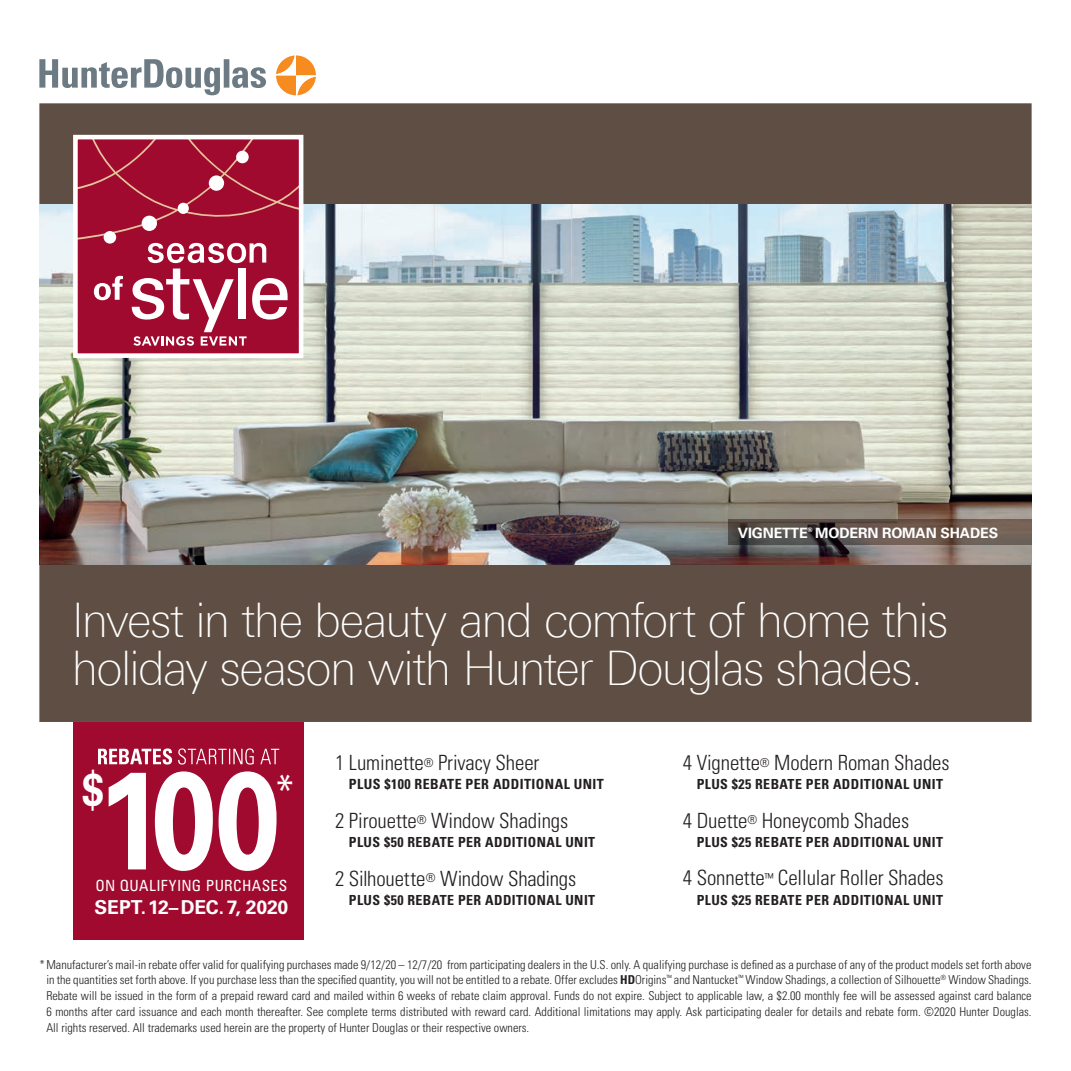
<style>
.page{position:relative;width:1071px;height:1071px;background:#fff}
.page>*{position:absolute;margin:0;border:0;box-sizing:border-box;transform-origin:0 0}
.t1{font:700 138.42px "Univers LT Std";color:#fff;scale:.86 1}
.t2{font:100 47.77px/48.6px "Univers Next Pro";letter-spacing:-.035em;color:#fff}
.t3{font:700 47.07px "Univers LT Std";color:#fff;scale:.86 1}
.t4{font:condensed 45.32px "Univers LT Std";color:#fff;scale:.85 1}
.t5{font:300 condensed 21px "Univers LT Std";letter-spacing:-.005em;color:#231f20}
.t6{font:700 19.25px "Univers LT Std";letter-spacing:-.01em;color:#fff}
.t7{font:condensed 15.4px "Univers LT Std";letter-spacing:.02em;color:#fff}
.t8{font:700 14.17px "Univers LT Std";letter-spacing:-.01em;color:#fff}
.t9{font:700 condensed 14px "Univers LT Std";letter-spacing:.03em;color:#231f20}
.t10{font:700 condensed 13.83px "Univers LT Std";letter-spacing:.03em;color:#231f20}
.t11{font:300 condensed 12.25px/15.8px "Univers LT Std";color:#231f20;text-align:justify}
.t12{font:900 6.12px "Univers LT Std";color:#fff}
.s1{font-weight:700}
</style>
<div class="page">
<div style="left:39px;top:103px;width:993px;height:102px;background:#5f4e43"></div>
<div style="left:39px;top:563px;width:993px;height:159px;background:#5f4e43"></div>
<svg style="left:276px;top:55px;width:40px;height:40px"></svg>
<svg style="left:39px;top:59px;width:227px;height:36px"></svg>
<div style="left:73px;top:722px;width:230px;height:263px;background:#a00a2f"></div>
<img style="left:39px;top:205px;width:993px;height:359px">
<div style="left:75px;top:137px;width:226px;height:219px;background:#a00a2f"></div>
<svg style="left:79px;top:141px;width:218px;height:205px"></svg>
<div style="left:236px;top:151px;width:13px;height:12px;background:#fff;border-radius:50%"></div>
<div style="left:104px;top:231px;width:12px;height:13px;background:#fff;border-radius:50%"></div>
<div style="left:178px;top:203px;width:11px;height:11px;background:#fff;border-radius:50%"></div>
<div style="left:209px;top:175px;width:15px;height:16px;background:#fff;border-radius:50%"></div>
<div style="left:142px;top:216px;width:15px;height:15px;background:#fff;border-radius:50%"></div>
<div style="left:73px;top:135px;width:230px;height:223px;border:5px solid #fff"></div>
<svg style="left:728px;top:520px;width:304px;height:25px;background:#5d5049"></svg>
<div style="left:0;top:941px;width:1071px;height:130px;background:#fff"></div>
<svg style="left:98px;top:748px;width:181px;height:17px"></svg>
<p class="t8" style="left:738px;top:525px;width:71px">VIGNETTE</p>
<p class="t12" style="left:808px;top:526px;width:6px">®</p>
<p class="t8" style="left:815px;top:525px;width:185px">MODERN ROMAN SHADES</p>
<h2 class="t2" style="left:72px;top:596px;width:878px">Invest in the beauty and comfort of home this holiday season with Hunter Douglas shades.</h2>
<h3 class="t3" style="left:81px;top:762px;width:28px">$</h3>
<h1 class="t1" style="left:97px;top:740px;width:214px">100</h1>
<h3 class="t4" style="left:277px;top:763px;width:22px">*</h3>
<p class="t7" style="left:96px;top:876px;width:193px">ON QUALIFYING PURCHASES</p>
<h3 class="t6" style="left:95px;top:896px;width:195px">SEPT. 12–DEC. 7, 2020</h3>
<h3 class="t5" style="left:335px;top:750px;width:206px">1 Luminette<sup>®</sup> Privacy Sheer</h3>
<p class="t9" style="left:349px;top:776px;width:256px">PLUS $100 REBATE PER ADDITIONAL UNIT</p>
<h3 class="t5" style="left:335px;top:808px;width:235px">2 Pirouette<sup>®</sup> Window Shadings</h3>
<p class="t10" style="left:349px;top:834px;width:248px">PLUS $50 REBATE PER ADDITIONAL UNIT</p>
<h3 class="t5" style="left:335px;top:866px;width:243px">2 Silhouette<sup>®</sup> Window Shadings</h3>
<p class="t10" style="left:349px;top:891px;width:248px">PLUS $50 REBATE PER ADDITIONAL UNIT</p>
<h3 class="t5" style="left:683px;top:750px;width:268px">4 Vignette<sup>®</sup> Modern Roman Shades</h3>
<p class="t10" style="left:697px;top:776px;width:248px">PLUS $25 REBATE PER ADDITIONAL UNIT</p>
<h3 class="t5" style="left:683px;top:808px;width:228px">4 Duette<sup>®</sup> Honeycomb Shades</h3>
<p class="t10" style="left:697px;top:834px;width:248px">PLUS $25 REBATE PER ADDITIONAL UNIT</p>
<h3 class="t5" style="left:683px;top:865px;width:262px">4 Sonnette<sup>™</sup> Cellular Roller Shades</h3>
<p class="t10" style="left:697px;top:891px;width:248px">PLUS $25 REBATE PER ADDITIONAL UNIT</p>
<p class="t11" style="left:46px;top:956px;width:987px;text-indent:-7px">*Manufacturer’s mail-in rebate offer valid for qualifying purchases made 9/12/20 – 12/7/20 from participating dealers in the U.S. only. A qualifying purchase is defined as a purchase of any of the product models set forth above in the quantities set forth above. If you purchase less than the specified quantity, you will not be entitled to a rebate. Offer excludes <span class="s1">HD</span>Origins<sup>™</sup> and Nantucket<sup>™</sup> Window Shadings, a collection of Silhouette<sup>®</sup> Window Shadings.<br>Rebate will be issued in the form of a prepaid reward card and mailed within 6 weeks of rebate claim approval. Funds do not expire. Subject to applicable law, a $2.00 monthly fee will be assessed against card balance 6 months after card issuance and each month thereafter. See complete terms distributed with reward card. Additional limitations may apply. Ask participating dealer for details and rebate form. ©2020 Hunter Douglas.<br>All rights reserved. All trademarks used herein are the property of Hunter Douglas or their respective owners.</p>
</div>
